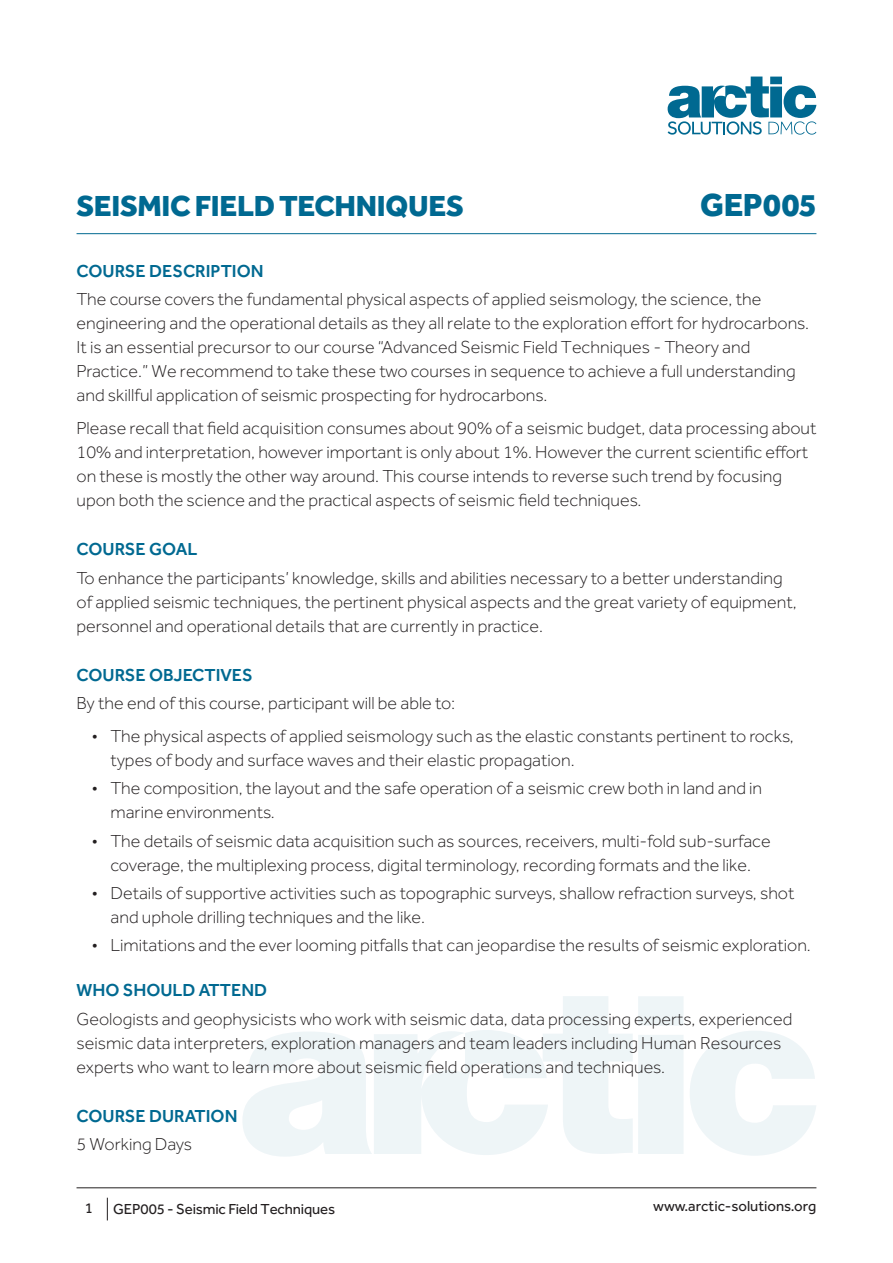
<style>
.page{position:relative;width:893px;height:1263px;background:#fff}
.page>*{position:absolute;margin:0;border:0;box-sizing:border-box;transform-origin:0 0}
.Code_-_Course_Outlin{font:800 33px "Effra";letter-spacing:-.01em;color:#006991}
.Title_-_Course_Outli{font:800 30px "Effra";letter-spacing:-.01em;color:#006991}
.Normal_-_Course_Outl{font:300 18px/24px "Effra";color:#231f20}
.Heading_-_Course_Out{font:500 18px "Effra";color:#006991}
.t1{font:15px "Effra";letter-spacing:-.01em;color:#231f20}
</style>
<div class="page">
<hr style="left:77px;top:1187px;width:739px;height:1px;background:#231f20">
<svg style="left:107px;top:1198px;width:1px;height:22px"></svg>
<svg style="left:668px;top:77px;width:148px;height:58px"></svg>
<svg style="left:690px;top:1031px;width:126px;height:125px"></svg>
<svg style="left:243px;top:996px;width:440px;height:161px"></svg>
<hr style="left:77px;top:233px;width:739px;height:1px;background:#006991">
<p class="Title_-_Course_Outli" style="left:77px;top:188px;width:389px">SEISMIC FIELD TECHNIQUES</p>
<p class="Code_-_Course_Outlin" style="left:700px;top:185px;width:118px">GEP005</p>
<p class="Heading_-_Course_Out" style="left:77px;top:260px;width:189px">COURSE DESCRIPTION</p>
<p class="Normal_-_Course_Outl" style="left:77px;top:287px;width:734px">The course covers the fundamental physical aspects of applied seismology, the science, the engineering and the operational details as they all relate to the exploration effort for hydrocarbons.<br>It is an essential precursor to our course “Advanced Seismic Field Techniques - Theory and Practice.” We recommend to take these two courses in sequence to achieve a full understanding and skillful application of seismic prospecting for hydrocarbons.</p>
<p class="Normal_-_Course_Outl" style="left:77px;top:416px;width:741px">Please recall that field acquisition consumes about 90% of a seismic budget, data processing about 10% and interpretation, however important is only about 1%. However the current scientific effort on these is mostly the other way around. This course intends to reverse such trend by focusing upon both the science and the practical aspects of seismic field techniques.</p>
<p class="Heading_-_Course_Out" style="left:77px;top:539px;width:122px">COURSE GOAL</p>
<p class="Normal_-_Course_Outl" style="left:77px;top:566px;width:722px">To enhance the participants’ knowledge, skills and abilities necessary to a better understanding of applied seismic techniques, the pertinent physical aspects and the great variety of equipment, personnel and operational details that are currently in practice.</p>
<p class="Heading_-_Course_Out" style="left:77px;top:664px;width:178px">COURSE OBJECTIVES</p>
<p class="Normal_-_Course_Outl" style="left:77px;top:691px;width:380px">By the end of this course, participant will be able to:</p>
<p class="Normal_-_Course_Outl" style="left:111px;top:724px;width:685px;text-indent:-19px">• The physical aspects of applied seismology such as the elastic constants pertinent to rocks, types of body and surface waves and their elastic propagation.</p>
<p class="Normal_-_Course_Outl" style="left:111px;top:776px;width:653px;text-indent:-19px">• The composition, the layout and the safe operation of a seismic crew both in land and in marine environments.</p>
<p class="Normal_-_Course_Outl" style="left:92px;top:828px;width:681px;text-align:center">• The details of seismic data acquisition such as sources, receivers, multi-fold sub-surface coverage, the multiplexing process, digital terminology, recording formats and the like.</p>
<p class="Normal_-_Course_Outl" style="left:111px;top:881px;width:685px;text-indent:-19px">• Details of supportive activities such as topographic surveys, shallow refraction surveys, shot and uphole drilling techniques and the like.</p>
<p class="Normal_-_Course_Outl" style="left:92px;top:933px;width:721px">• Limitations and the ever looming pitfalls that can jeopardise the results of seismic exploration.</p>
<p class="Heading_-_Course_Out" style="left:77px;top:979px;width:192px">WHO SHOULD ATTEND</p>
<p class="Normal_-_Course_Outl" style="left:77px;top:1006px;width:717px">Geologists and geophysicists who work with seismic data, data processing experts, experienced seismic data interpreters, exploration managers and team leaders including Human Resources experts who want to learn more about seismic field operations and techniques.</p>
<p class="Heading_-_Course_Out" style="left:77px;top:1105px;width:162px">COURSE DURATION</p>
<p class="Normal_-_Course_Outl" style="left:77px;top:1132px;width:117px">5 Working Days</p>
<p class="t1" style="left:85px;top:1199px;width:10px">1</p>
<p class="t1" style="left:113px;top:1200px;width:223px">GEP005 - Seismic Field Techniques</p>
<p class="t1" style="left:653px;top:1198px;width:165px">www.arctic-solutions.org</p>
</div>
